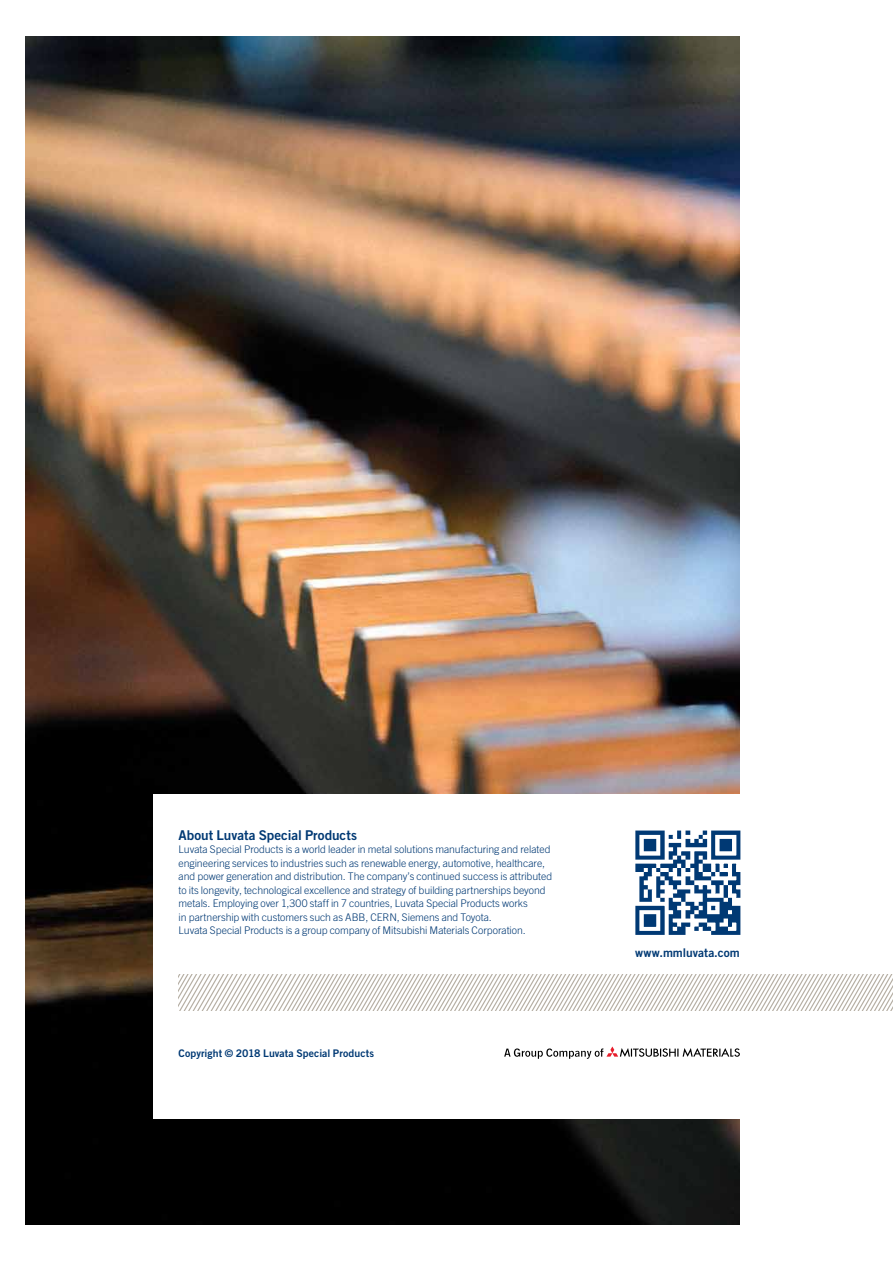
<style>
.page{position:relative;width:893px;height:1263px;background:#fff}
.page>*{position:absolute;margin:0;border:0;box-sizing:border-box;transform-origin:0 0}
.t1{font:13.5px "Trade Gothic LT Std Bd 2";color:#003974}
.t2{font:12px "Trade Gothic LT Std Bd 2";color:#003974}
.t3{font:300 10.5px/13.5px "Trade Gothic LT Std";color:#003974}
.t4{font:10.5px "Trade Gothic LT Std Bd 2";letter-spacing:.005em;color:#003974}
</style>
<div class="page">
<img style="left:26px;top:36px;width:714px;height:1189px">
<div style="left:153px;top:794px;width:662px;height:325px;background:#fff"></div>
<svg style="left:179px;top:974px;width:714px;height:36px"></svg>
<img style="left:635px;top:830px;width:105px;height:105px">
<svg style="left:504px;top:1046px;width:236px;height:13px"></svg>
<p class="t1" style="left:179px;top:826px;width:180px">About Luvata Special Products</p>
<p class="t3" style="left:179px;top:842px;width:375px">Luvata Special Products is a world leader in metal solutions manufacturing and related engineering services to industries such as renewable energy, automotive, healthcare, and power generation and distribution. The company’s continued success is attributed to its longevity, technological excellence and strategy of building partnerships beyond metals. Employing over 1,300 staff in 7 countries, Luvata Special Products works<br>in partnership with customers such as ABB, CERN, Siemens and Toyota.<br>Luvata Special Products is a group company of Mitsubishi Materials Corporation.</p>
<p class="t4" style="left:179px;top:1046px;width:197px">Copyright © 2018 Luvata Special Products</p>
<p class="t2" style="left:635px;top:945px;width:106px">www.mmluvata.com</p>
</div>
